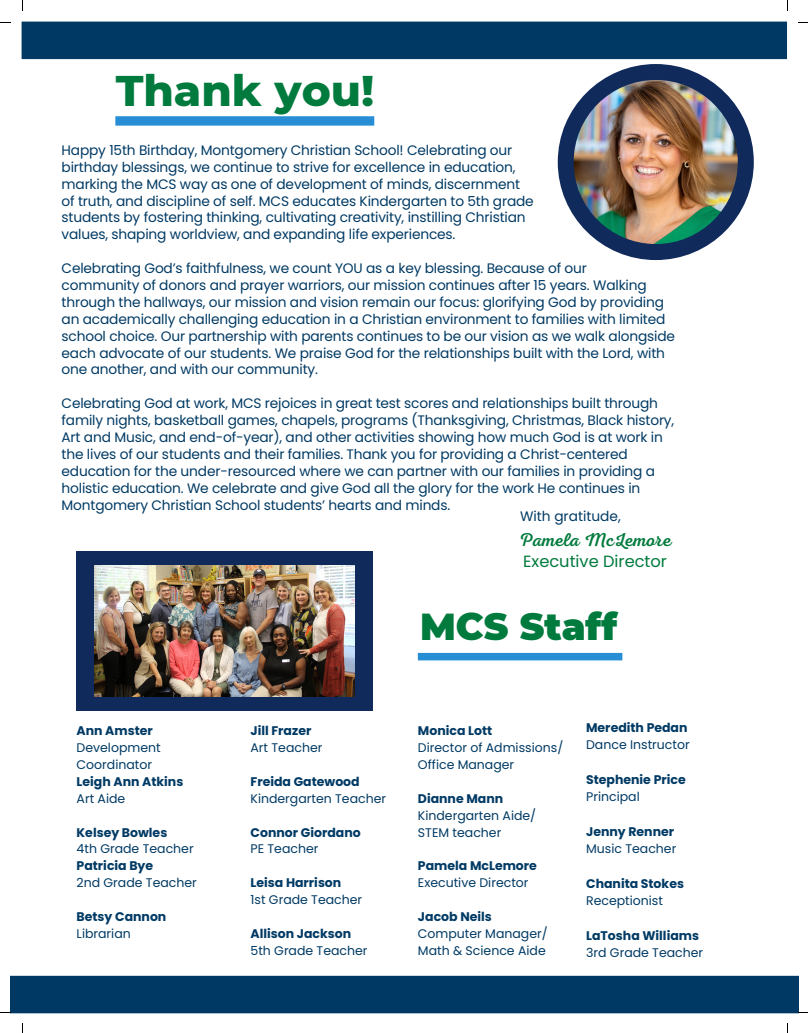
<style>
.page{position:relative;width:808px;height:1033px;background:#fff}
.page>*{position:absolute;margin:0;border:0;box-sizing:border-box;transform-origin:0 0}
.t1{font:800 43.75px "Montserrat";color:#007a3d}
.t2{font:900 37.5px "Montserrat";color:#007a3d}
.t3{font:18.75px "Nexa Script";color:#007a3d}
.t4{font:16.25px "Poppins";color:#007a3d}
.t5{font:13.75px/16.9px "Poppins";letter-spacing:-.01em;color:#003a64}
.t6{font:12.5px/16.9px "Poppins";color:#003a64}
.t7{font:700 12.5px "Poppins";color:#003a64}
</style>
<div class="page">
<div style="left:22px;top:22px;width:765px;height:37px;background:#003a64"></div>
<div style="left:557px;top:64px;width:196px;height:196px;background:#102a5b;border-radius:50%"></div>
<div style="left:76px;top:551px;width:296px;height:159px;background:#102a5b"></div>
<img style="left:573px;top:80px;width:164px;height:164px;border-radius:50%">
<div style="left:10px;top:975px;width:788px;height:38px;background:#003a64"></div>
<div style="left:115px;top:116px;width:259px;height:10px;background:#278ed5"></div>
<div style="left:418px;top:653px;width:204px;height:7px;background:#278ed5"></div>
<img style="left:95px;top:565px;width:259px;height:131px">
<h1 class="t1" style="left:116px;top:63px;width:260px">Thank you!</h1>
<p class="t5" style="left:62px;top:142px;width:473px">Happy 15th Birthday, Montgomery Christian School! Celebrating our birthday blessings, we continue to strive for excellence in education, marking the MCS way as one of development of minds, discernment of truth, and discipline of self. MCS educates Kindergarten to 5th grade students by fostering thinking, cultivating creativity, instilling Christian values, shaping worldview, and expanding life experiences.</p>
<p class="t5" style="left:62px;top:260px;width:615px">Celebrating God’s faithfulness, we count YOU as a key blessing. Because of our<br>community of donors and prayer warriors, our mission continues after 15 years. Walking through the hallways, our mission and vision remain our focus: glorifying God by providing an academically challenging education in a Christian environment to families with limited school choice. Our partnership with parents continues to be our vision as we walk alongside each advocate of our students. We praise God for the relationships built with the Lord, with one another, and with our community.</p>
<p class="t5" style="left:62px;top:395px;width:614px">Celebrating God at work, MCS rejoices in great test scores and relationships built through family nights, basketball games, chapels, programs (Thanksgiving, Christmas, Black history, Art and Music, and end-of-year), and other activities showing how much God is at work in the lives of our students and their families. Thank you for providing a Christ-centered education for the under-resourced where we can partner with our families in providing a holistic education. We celebrate and give God all the glory for the work He continues in Montgomery Christian School students’ hearts and minds.</p>
<h3 class="t3" style="left:519px;top:529px;width:154px">Pamela McLemore</h3>
<p class="t4" style="left:523px;top:549px;width:145px">Executive Director</p>
<p class="t5" style="left:520px;top:508px;width:102px">With gratitude,</p>
<p class="t7" style="left:77px;top:722px;width:78px">Ann Amster</p>
<p class="t6" style="left:77px;top:739px;width:86px">Development<br>Coordinator</p>
<p class="t7" style="left:77px;top:772px;width:108px">Leigh Ann Atkins</p>
<p class="t6" style="left:77px;top:790px;width:50px">Art Aide</p>
<p class="t7" style="left:77px;top:823px;width:92px">Kelsey Bowles</p>
<p class="t6" style="left:77px;top:840px;width:119px">4th Grade Teacher</p>
<p class="t7" style="left:77px;top:857px;width:78px">Patricia Bye</p>
<p class="t6" style="left:77px;top:874px;width:122px">2nd Grade Teacher</p>
<p class="t7" style="left:77px;top:907px;width:91px">Betsy Cannon</p>
<p class="t6" style="left:77px;top:925px;width:56px">Librarian</p>
<h2 class="t2" style="left:420px;top:603px;width:199px">MCS Staff</h2>
<p class="t7" style="left:250px;top:722px;width:62px">Jill Frazer</p>
<p class="t6" style="left:250px;top:739px;width:73px">Art Teacher</p>
<p class="t7" style="left:250px;top:772px;width:111px">Freida Gatewood</p>
<p class="t6" style="left:250px;top:790px;width:137px">Kindergarten Teacher</p>
<p class="t7" style="left:250px;top:823px;width:112px">Connor Giordano</p>
<p class="t6" style="left:250px;top:840px;width:69px">PE Teacher</p>
<p class="t7" style="left:250px;top:874px;width:92px">Leisa Harrison</p>
<p class="t6" style="left:250px;top:891px;width:113px">1st Grade Teacher</p>
<p class="t7" style="left:250px;top:924px;width:102px">Allison Jackson</p>
<p class="t6" style="left:250px;top:941px;width:119px">5th Grade Teacher</p>
<p class="t7" style="left:418px;top:722px;width:76px">Monica Lott</p>
<p class="t6" style="left:418px;top:739px;width:147px">Director of Admissions/<br>Office Manager</p>
<p class="t7" style="left:418px;top:789px;width:87px">Dianne Mann</p>
<p class="t6" style="left:418px;top:806px;width:120px">Kindergarten Aide/<br>STEM teacher</p>
<p class="t7" style="left:418px;top:857px;width:120px">Pamela McLemore</p>
<p class="t6" style="left:418px;top:874px;width:112px">Executive Director</p>
<p class="t7" style="left:418px;top:907px;width:75px">Jacob Neils</p>
<p class="t6" style="left:418px;top:925px;width:131px">Computer Manager/<br>Math &amp; Science Aide</p>
<p class="t7" style="left:586px;top:719px;width:103px">Meredith Pedan</p>
<p class="t6" style="left:586px;top:736px;width:105px">Dance Instructor</p>
<p class="t7" style="left:586px;top:770px;width:101px">Stephenie Price</p>
<p class="t6" style="left:586px;top:788px;width:55px">Principal</p>
<p class="t7" style="left:586px;top:822px;width:89px">Jenny Renner</p>
<p class="t6" style="left:586px;top:840px;width:92px">Music Teacher</p>
<p class="t7" style="left:586px;top:874px;width:99px">Chanita Stokes</p>
<p class="t6" style="left:586px;top:892px;width:78px">Receptionist</p>
<p class="t7" style="left:586px;top:926px;width:114px">LaTosha Williams</p>
<p class="t6" style="left:586px;top:944px;width:119px">3rd Grade Teacher</p>
</div>
